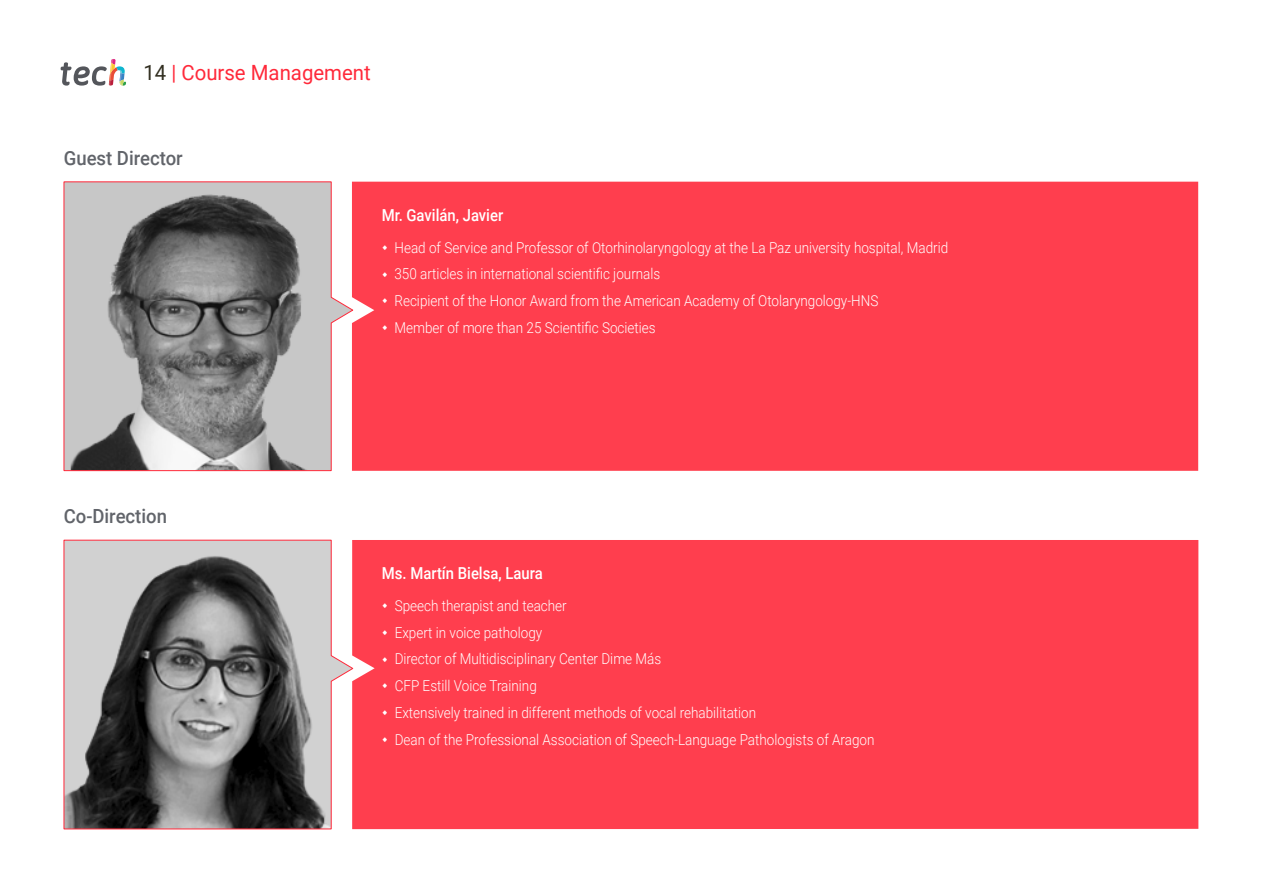
<style>
.page{position:relative;width:1263px;height:893px;background:#fff}
.page>*{position:absolute;margin:0;border:0;box-sizing:border-box;transform-origin:0 0}
.t1{font:21px "Roboto";color:#ff293a}
.t2{font:500 19.5px "Roboto";color:#61646a;scale:.95 1}
.t3{font:500 16.5px "Roboto";color:#fff;scale:.9 1}
.t4{font:300 15px/26.7px "Roboto";color:#fff;scale:.9 1}
.s1{color:#312e20}
</style>
<div class="page">
<svg style="left:61px;top:59px;width:65px;height:27px"></svg>
<div style="left:353px;top:182px;width:845px;height:289px;background:#ff3e4e"></div>
<svg style="left:64px;top:181px;width:289px;height:290px;background:#9f9c9c"></svg>
<div style="left:353px;top:540px;width:845px;height:289px;background:#ff3e4e"></div>
<svg style="left:64px;top:540px;width:289px;height:289px;background:#888686"></svg>
<svg style="left:383px;top:245px;width:4px;height:5px"></svg>
<svg style="left:383px;top:272px;width:4px;height:5px"></svg>
<svg style="left:383px;top:298px;width:4px;height:5px"></svg>
<svg style="left:383px;top:325px;width:4px;height:5px"></svg>
<svg style="left:383px;top:603px;width:4px;height:5px"></svg>
<svg style="left:383px;top:630px;width:4px;height:5px"></svg>
<svg style="left:383px;top:657px;width:4px;height:5px"></svg>
<svg style="left:383px;top:683px;width:4px;height:5px"></svg>
<svg style="left:383px;top:710px;width:4px;height:5px"></svg>
<svg style="left:383px;top:737px;width:4px;height:5px"></svg>
<h1 class="t1" style="left:144px;top:57px;width:229px"><span class="s1">14</span> | Course Management</h1>
<h2 class="t2" style="left:64px;top:144px;width:127px">Guest Director</h2>
<p class="t3" style="left:382px;top:203px;width:137px">Mr. Gavilán, Javier</p>
<p class="t4" style="left:394px;top:233px;width:617px">Head of Service and Professor of Otorhinolaryngology at the La Paz university hospital, Madrid 350 articles in international scientific journals<br>Recipient of the Honor Award from the American Academy of Otolaryngology-HNS<br>Member of more than 25 Scientific Societies</p>
<h2 class="t2" style="left:64px;top:502px;width:110px">Co-Direction</h2>
<p class="t3" style="left:382px;top:562px;width:180px">Ms. Martín Bielsa, Laura</p>
<p class="t4" style="left:395px;top:592px;width:535px">Speech therapist and teacher<br>Expert in voice pathology<br>Director of Multidisciplinary Center Dime Más<br>CFP Estill Voice Training<br>Extensively trained in different methods of vocal rehabilitation<br>Dean of the Professional Association of Speech-Language Pathologists of Aragon</p>
</div>
